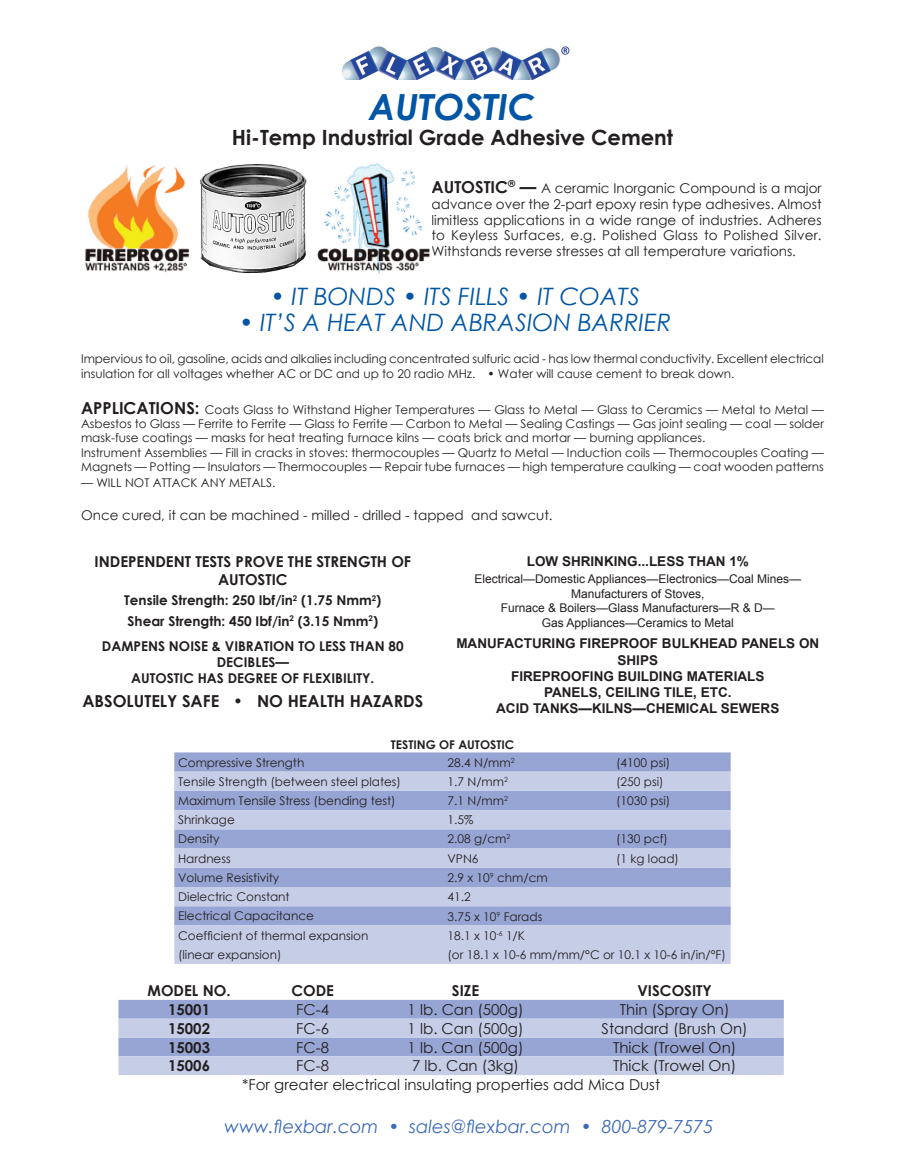
<style>
.page{position:relative;width:905px;height:1175px;background:#fff}
.page>*{position:absolute;margin:0;border:0;box-sizing:border-box;transform-origin:0 0}
.t1{font:italic 700 36px "Century Gothic";color:#0155a5}
.t2{font:italic 24px "Century Gothic";color:#0155a5}
.t3{font:700 21px "Century Gothic";color:#231f20}
.t4{font:italic 18px "Century Gothic";color:#3d6bb3}
.t5{font:700 16.5px "Century Gothic";color:#231f20}
.t6{font:15px "Century Gothic";color:#231f20}
.t7{font:700 15px/18px "Century Gothic";color:#231f20;text-align:center}
.t8{font:13.5px/15.8px "Century Gothic";color:#231f20;text-align:justify}
.t9{font:700 13.5px/16.2px "Arial";color:#231f20;text-align:center}
.t10{font:700 13.5px/16.2px "Century Gothic";color:#231f20;text-align:center}
.t11{font:12px/14.4px "Century Gothic";color:#231f20}
.t12{font:12px "Arial";color:#231f20}
.t13{font:700 12px "Century Gothic";color:#231f20}
.s1{font-weight:700;font-size:16.5px}
</style>
<div class="page">
<img style="left:342px;top:46px;width:228px;height:34px">
<div style="left:174px;top:752px;width:556px;height:19px;background:#96a5d3"></div>
<svg style="left:174px;top:771px;width:556px;height:193px;background:#b3bddf"></svg>
<svg style="left:118px;top:999px;width:665px;height:76px;background:#afbadd"></svg>
<img style="left:200px;top:164px;width:107px;height:109px">
<img style="left:85px;top:164px;width:104px;height:108px">
<img style="left:317px;top:163px;width:113px;height:111px">
<p class="t1" style="left:369px;top:79px;width:169px">AUTOSTIC</p>
<p class="t3" style="left:232px;top:121px;width:443px">Hi-Temp Industrial Grade Adhesive Cement</p>
<p class="t8" style="left:431px;top:180px;width:391px"><span class="s1">AUTOSTIC</span><sup>®</sup> <span class="s1">—</span> A ceramic Inorganic Compound is a major advance over the 2-part epoxy resin type adhesives. Almost limitless applications in a wide range of industries. Adheres to Keyless Surfaces, e.g. Polished Glass to Polished Silver.<br>Withstands reverse stresses at all temperature variations.</p>
<p class="t2" style="left:270px;top:280px;width:371px">• IT BONDS • ITS FILLS • IT COATS</p>
<p class="t2" style="left:239px;top:306px;width:434px">• IT’S A HEAT AND ABRASION BARRIER</p>
<p class="t11" style="left:81px;top:351px;width:744px">Impervious to oil, gasoline, acids and alkalies including concentrated sulfuric acid - has low thermal conductivity. Excellent electrical insulation for all voltages whether AC or DC and up to 20 radio MHz. • Water will cause cement to break down.</p>
<p class="t11" style="left:81px;top:402px;width:744px;text-align:justify"><span class="s1">APPLICATIONS:</span> Coats Glass to Withstand Higher Temperatures — Glass to Metal — Glass to Ceramics — Metal to Metal — Asbestos to Glass — Ferrite to Ferrite — Glass to Ferrite — Carbon to Metal — Sealing Castings — Gas joint sealing — coal — solder mask-fuse coatings — masks for heat treating furnace kilns — coats brick and mortar — burning appliances.</p>
<p class="t11" style="left:81px;top:445px;width:744px">Instrument Assemblies — Fill in cracks in stoves: thermocouples — Quartz to Metal — Induction coils — Thermocouples Coating —<br>Magnets — Potting — Insulators — Thermocouples — Repair tube furnaces — high temperature caulking — coat wooden patterns</p>
<p class="t11" style="left:81px;top:475px;width:196px">— WILL NOT ATTACK ANY METALS.</p>
<p class="t8" style="left:81px;top:507px;width:473px">Once cured, it can be machined - milled - drilled - tapped and sawcut.</p>
<p class="t7" style="left:94px;top:552px;width:318px">INDEPENDENT TESTS PROVE THE STRENGTH OF<br>AUTOSTIC</p>
<p class="t10" style="left:124px;top:591px;width:258px">Tensile Strength: 250 Ibf/in<sup>2</sup> (1.75 Nmm<sup>2</sup>)</p>
<p class="t10" style="left:127px;top:612px;width:252px">Shear Strength: 450 Ibf/in<sup>2</sup> (3.15 Nmm<sup>2</sup>)</p>
<p class="t10" style="left:102px;top:637px;width:303px">DAMPENS NOISE &amp; VIBRATION TO LESS THAN 80<br>DECIBLES—</p>
<p class="t10" style="left:131px;top:669px;width:245px">AUTOSTIC HAS DEGREE OF FLEXIBILITY.</p>
<p class="t5" style="left:82px;top:689px;width:342px">ABSOLUTELY SAFE • NO HEALTH HAZARDS</p>
<p class="t9" style="left:526px;top:553px;width:224px">LOW SHRINKING...LESS THAN 1%</p>
<p class="t12" style="left:474px;top:571px;width:328px">Electrical—Domestic Appliances—Electronics—Coal Mines—</p>
<p class="t12" style="left:571px;top:586px;width:135px">Manufacturers of Stoves,</p>
<p class="t12" style="left:500px;top:600px;width:276px">Furnace &amp; Boilers—Glass Manufacturers—R &amp; D—</p>
<p class="t12" style="left:541px;top:614px;width:194px">Gas Appliances—Ceramics to Metal</p>
<p class="t9" style="left:456px;top:636px;width:364px">MANUFACTURING FIREPROOF BULKHEAD PANELS ON<br>SHIPS</p>
<p class="t9" style="left:511px;top:668px;width:255px">FIREPROOFING BUILDING MATERIALS</p>
<p class="t9" style="left:544px;top:684px;width:189px">PANELS, CEILING TILE, ETC.</p>
<p class="t9" style="left:496px;top:701px;width:285px">ACID TANKS—KILNS—CHEMICAL SEWERS</p>
<p class="t13" style="left:391px;top:735px;width:125px">TESTING OF AUTOSTIC</p>
<p class="t11" style="left:178px;top:755px;width:128px">Compressive Strength</p>
<p class="t11" style="left:447px;top:755px;width:69px">28.4 N/mm<sup>2</sup></p>
<p class="t11" style="left:616px;top:755px;width:56px">(4100 psi)</p>
<p class="t11" style="left:178px;top:774px;width:224px">Tensile Strength (between steel plates)</p>
<p class="t11" style="left:447px;top:774px;width:62px">1.7 N/mm<sup>2</sup></p>
<p class="t11" style="left:616px;top:774px;width:49px">(250 psi)</p>
<p class="t11" style="left:178px;top:793px;width:219px">Maximum Tensile Stress (bending test)</p>
<p class="t11" style="left:447px;top:793px;width:62px">7.1 N/mm<sup>2</sup></p>
<p class="t11" style="left:616px;top:793px;width:56px">(1030 psi)</p>
<p class="t11" style="left:178px;top:812px;width:58px">Shrinkage</p>
<p class="t11" style="left:447px;top:812px;width:27px">1.5%</p>
<p class="t11" style="left:178px;top:831px;width:43px">Density</p>
<p class="t11" style="left:447px;top:831px;width:64px">2.08 g/cm<sup>2</sup></p>
<p class="t11" style="left:616px;top:831px;width:53px">(130 pcf)</p>
<p class="t11" style="left:178px;top:851px;width:54px">Hardness</p>
<p class="t11" style="left:447px;top:851px;width:33px">VPN6</p>
<p class="t11" style="left:616px;top:851px;width:64px">(1 kg load)</p>
<p class="t11" style="left:178px;top:870px;width:103px">Volume Resistivity</p>
<p class="t11" style="left:447px;top:870px;width:102px">2.9 x 10<sup>9</sup> chm/cm</p>
<p class="t11" style="left:178px;top:889px;width:113px">Dielectric Constant</p>
<p class="t11" style="left:178px;top:908px;width:137px">Electrical Capacitance</p>
<p class="t11" style="left:178px;top:927px;width:192px">Coefficient of thermal expansion</p>
<p class="t11" style="left:178px;top:947px;width:105px">(linear expansion)</p>
<p class="t11" style="left:447px;top:887px;width:280px;line-height:19.2px">41.2<br>3.75 x 10<sup>9</sup> Farads<br>18.1 x 10<sup>-6</sup> 1/K<br>(or 18.1 x 10-6 mm/mm/°C or 10.1 x 10-6 in/in/°F)</p>
<p class="t7" style="left:147px;top:981px;width:85px">MODEL NO.</p>
<p class="t7" style="left:291px;top:981px;width:44px">CODE</p>
<p class="t7" style="left:452px;top:981px;width:29px">SIZE</p>
<p class="t7" style="left:637px;top:981px;width:76px">VISCOSITY</p>
<p class="t7" style="left:168px;top:999px;width:43px">15001</p>
<p class="t6" style="left:296px;top:999px;width:34px">FC-4</p>
<p class="t6" style="left:407px;top:999px;width:117px">1 lb. Can (500g)</p>
<p class="t6" style="left:619px;top:999px;width:111px">Thin (Spray On)</p>
<p class="t7" style="left:168px;top:1018px;width:43px">15002</p>
<p class="t6" style="left:296px;top:1017px;width:34px">FC-6</p>
<p class="t6" style="left:407px;top:1017px;width:117px">1 lb. Can (500g)</p>
<p class="t6" style="left:601px;top:1017px;width:148px">Standard (Brush On)</p>
<p class="t7" style="left:168px;top:1037px;width:43px">15003</p>
<p class="t6" style="left:296px;top:1036px;width:34px">FC-8</p>
<p class="t6" style="left:407px;top:1036px;width:117px">1 lb. Can (500g)</p>
<p class="t6" style="left:613px;top:1036px;width:125px">Thick (Trowel On)</p>
<p class="t7" style="left:168px;top:1056px;width:43px">15006</p>
<p class="t6" style="left:296px;top:1055px;width:34px">FC-8</p>
<p class="t6" style="left:412px;top:1055px;width:108px">7 lb. Can (3kg)</p>
<p class="t6" style="left:613px;top:1055px;width:125px">Thick (Trowel On)</p>
<p class="t6" style="left:242px;top:1074px;width:419px">*For greater electrical insulating properties add Mica Dust</p>
<p class="t4" style="left:224px;top:1113px;width:491px">www.flexbar.com • sales@flexbar.com • 800-879-7575</p>
</div>
